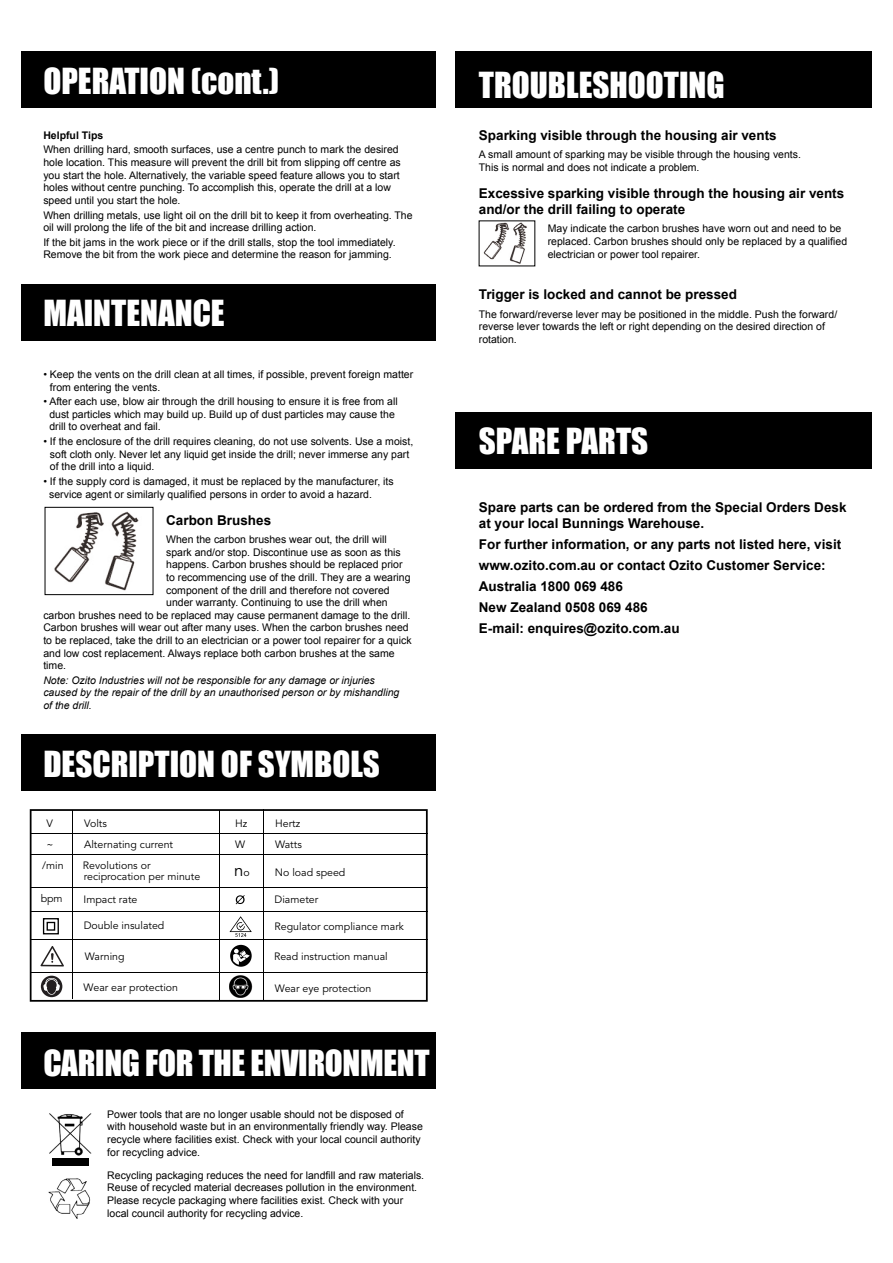
<style>
.page{position:relative;width:893px;height:1263px;background:#fff}
.page>*{position:absolute;margin:0;border:0;box-sizing:border-box;transform-origin:0 0}
.t1{font:33px "Impact";color:#fff}
.t2{font:16.8px "Avenir LT Std";color:#000}
.t3{font:700 13.5px/21px "Arial";color:#000}
.t4{font:10.65px/11.6px "Avenir LT Std";color:#000}
.t5{font:10.5px/12.6px "Arial";color:#000}
.t6{font:italic 10.5px/12.6px "Arial";color:#000}
.t7{font:700 10.5px "Arial";color:#000}
.s1{font-size:10.65px}
</style>
<div class="page">
<div style="left:21px;top:284px;width:415px;height:57px;background:#000"></div>
<div style="left:21px;top:734px;width:415px;height:56px;background:#000"></div>
<div style="left:21px;top:1032px;width:415px;height:57px;background:#000"></div>
<div style="left:455px;top:51px;width:417px;height:57px;background:#000"></div>
<img style="left:49px;top:1113px;width:43px;height:48px">
<img style="left:54px;top:511px;width:85px;height:80px">
<div style="left:45px;top:507px;width:108px;height:88px;border:1px solid #000"></div>
<img style="left:483px;top:223px;width:44px;height:41px">
<div style="left:455px;top:412px;width:417px;height:57px;background:#000"></div>
<div style="left:21px;top:51px;width:415px;height:57px;background:#000"></div>
<svg style="left:30px;top:809px;width:398px;height:193px"></svg>
<hr style="left:31px;top:854px;width:396px;height:1px;background:#000">
<hr style="left:31px;top:833px;width:396px;height:1px;background:#000">
<hr style="left:31px;top:887px;width:396px;height:1px;background:#000">
<hr style="left:31px;top:911px;width:396px;height:1px;background:#000">
<hr style="left:31px;top:939px;width:396px;height:1px;background:#000">
<hr style="left:31px;top:972px;width:396px;height:1px;background:#000">
<hr style="left:72px;top:810px;width:1px;height:189px;background:#000">
<hr style="left:263px;top:810px;width:1px;height:190px;background:#000">
<hr style="left:219px;top:810px;width:1px;height:190px;background:#000">
<svg style="left:236px;top:895px;width:9px;height:9px"></svg>
<img style="left:229px;top:974px;width:23px;height:24px">
<svg style="left:229px;top:916px;width:23px;height:21px"></svg>
<svg style="left:230px;top:945px;width:22px;height:22px"></svg>
<svg style="left:41px;top:976px;width:21px;height:21px"></svg>
<img style="left:48px;top:1178px;width:43px;height:41px">
<div style="left:53px;top:1159px;width:36px;height:7px;background:#000"></div>
<h1 class="t1" style="left:43px;top:55px;width:237px">OPERATION (cont.)</h1>
<p class="t7" style="left:43px;top:128px;width:61px">Helpful Tips</p>
<p class="t5" style="left:43px;top:144px;width:359px">When drilling hard, smooth surfaces, use a centre punch to mark the desired hole location. This measure will prevent the drill bit from slipping off centre as you start the hole. Alternatively, the variable speed feature allows you to start holes without centre punching. To accomplish this, operate the drill at a low speed until you start the hole.</p>
<p class="t5" style="left:43px;top:209px;width:371px">When drilling metals, use light oil on the drill bit to keep it from overheating. The oil will prolong the life of the bit and increase drilling action.</p>
<p class="t5" style="left:43px;top:236px;width:354px">If the bit jams in the work piece or if the drill stalls, stop the tool immediately.<br>Remove the bit from the work piece and determine the reason for jamming.</p>
<h1 class="t1" style="left:43px;top:288px;width:183px">MAINTENANCE</h1>
<p class="t5" style="left:50px;top:368px;width:365px;text-indent:-7px">• Keep the vents on the drill clean at all times, if possible, prevent foreign matter from entering the vents.</p>
<p class="t5" style="left:49px;top:395px;width:350px;text-indent:-6px">• After each use, blow air through the drill housing to ensure it is free from all dust particles which may build up. Build up of dust particles may cause the drill to overheat and fail.</p>
<p class="t5" style="left:50px;top:435px;width:365px;text-indent:-7px">• If the enclosure of the drill requires cleaning, do not use solvents. Use a moist, soft cloth only. Never let any liquid get inside the drill; never immerse any part of the drill into a liquid.</p>
<p class="t5" style="left:49px;top:475px;width:346px;text-indent:-6px">• If the supply cord is damaged, it must be replaced by the manufacturer, its service agent or similarly qualified persons in order to avoid a hazard.</p>
<p class="t3" style="left:166px;top:510px;width:107px">Carbon Brushes</p>
<p class="t5" style="left:166px;top:533px;width:222px">When the carbon brushes wear out, the drill will</p>
<p class="t5" style="left:166px;top:546px;width:236px">spark and/or stop. Discontinue use as soon as this</p>
<p class="t5" style="left:166px;top:558px;width:238px">happens. Carbon brushes should be replaced prior</p>
<p class="t5" style="left:166px;top:571px;width:246px">to recommencing use of the drill. They are a wearing</p>
<p class="t5" style="left:166px;top:584px;width:225px">component of the drill and therefore not covered</p>
<p class="t5" style="left:166px;top:596px;width:223px">under warranty. Continuing to use the drill when</p>
<p class="t5" style="left:43px;top:609px;width:369px">carbon brushes need to be replaced may cause permanent damage to the drill.</p>
<p class="t5" style="left:43px;top:621px;width:367px">Carbon brushes will wear out after many uses. When the carbon brushes need</p>
<p class="t5" style="left:43px;top:634px;width:370px">to be replaced, take the drill to an electrician or a power tool repairer for a quick</p>
<p class="t5" style="left:43px;top:647px;width:353px">and low cost replacement. Always replace both carbon brushes at the same</p>
<p class="t5" style="left:43px;top:659px;width:24px">time.</p>
<p class="t6" style="left:43px;top:674px;width:358px">Note: Ozito Industries will not be responsible for any damage or injuries caused by the repair of the drill by an unauthorised person or by mishandling of the drill.</p>
<h1 class="t1" style="left:43px;top:739px;width:338px">DESCRIPTION OF SYMBOLS</h1>
<p class="t4" style="left:46px;top:817px;width:8px">V</p>
<p class="t4" style="left:84px;top:817px;width:24px">Volts</p>
<p class="t4" style="left:235px;top:817px;width:14px">Hz</p>
<p class="t4" style="left:275px;top:817px;width:27px">Hertz</p>
<p class="t4" style="left:46px;top:839px;width:9px">~</p>
<p class="t4" style="left:84px;top:839px;width:90px">Alternating current</p>
<p class="t4" style="left:235px;top:839px;width:12px">W</p>
<p class="t4" style="left:275px;top:839px;width:28px">Watts</p>
<p class="t4" style="left:42px;top:860px;width:23px">/min</p>
<p class="t4" style="left:83px;top:860px;width:119px">Revolutions or reciprocation per minute</p>
<h2 class="t2" style="left:234px;top:860px;width:17px">n<span class="s1">o</span></h2>
<p class="t4" style="left:275px;top:867px;width:72px">No load speed</p>
<p class="t4" style="left:41px;top:893px;width:24px">bpm</p>
<p class="t4" style="left:84px;top:894px;width:55px">Impact rate</p>
<p class="t4" style="left:275px;top:894px;width:45px">Diameter</p>
<p class="t4" style="left:275px;top:920px;width:131px">Regulator compliance mark</p>
<p class="t4" style="left:84px;top:920px;width:82px">Double insulated</p>
<p class="t4" style="left:85px;top:951px;width:41px">Warning</p>
<p class="t4" style="left:274px;top:951px;width:115px">Read instruction manual</p>
<p class="t4" style="left:275px;top:983px;width:98px">Wear eye protection</p>
<p class="t4" style="left:84px;top:982px;width:96px">Wear ear protection</p>
<h1 class="t1" style="left:43px;top:1038px;width:388px">CARING FOR THE ENVIRONMENT</h1>
<p class="t5" style="left:107px;top:1108px;width:317px">Power tools that are no longer usable should not be disposed of with household waste but in an environmentally friendly way. Please recycle where facilities exist. Check with your local council authority for recycling advice.</p>
<p class="t5" style="left:107px;top:1169px;width:318px">Recycling packaging reduces the need for landfill and raw materials.<br>Reuse of recycled material decreases pollution in the environment.<br>Please recycle packaging where facilities exist. Check with your local council authority for recycling advice.</p>
<h1 class="t1" style="left:479px;top:59px;width:247px">TROUBLESHOOTING</h1>
<p class="t3" style="left:479px;top:125px;width:299px">Sparking visible through the housing air vents</p>
<p class="t5" style="left:479px;top:148px;width:324px">A small amount of sparking may be visible through the housing vents.<br>This is normal and does not indicate a problem.</p>
<p class="t3" style="left:479px;top:185px;width:367px;line-height:16.2px">Excessive sparking visible through the housing air vents and/or the drill failing to operate</p>
<p class="t5" style="left:548px;top:223px;width:301px">May indicate the carbon brushes have worn out and need to be replaced. Carbon brushes should only be replaced by a qualified electrician or power tool repairer.</p>
<p class="t3" style="left:479px;top:284px;width:260px">Trigger is locked and cannot be pressed</p>
<p class="t5" style="left:479px;top:308px;width:360px">The forward/reverse lever may be positioned in the middle. Push the forward/ reverse lever towards the left or right depending on the desired direction of rotation.</p>
<h1 class="t1" style="left:479px;top:416px;width:171px">SPARE PARTS</h1>
<p class="t3" style="left:479px;top:499px;width:369px;line-height:16.2px">Spare parts can be ordered from the Special Orders Desk at your local Bunnings Warehouse.</p>
<p class="t3" style="left:479px;top:534px;width:364px">For further information, or any parts not listed here, visit www.ozito.com.au or contact Ozito Customer Service:<br>Australia 1800 069 486<br>New Zealand 0508 069 486<br>E-mail: enquires@ozito.com.au</p>
</div>
